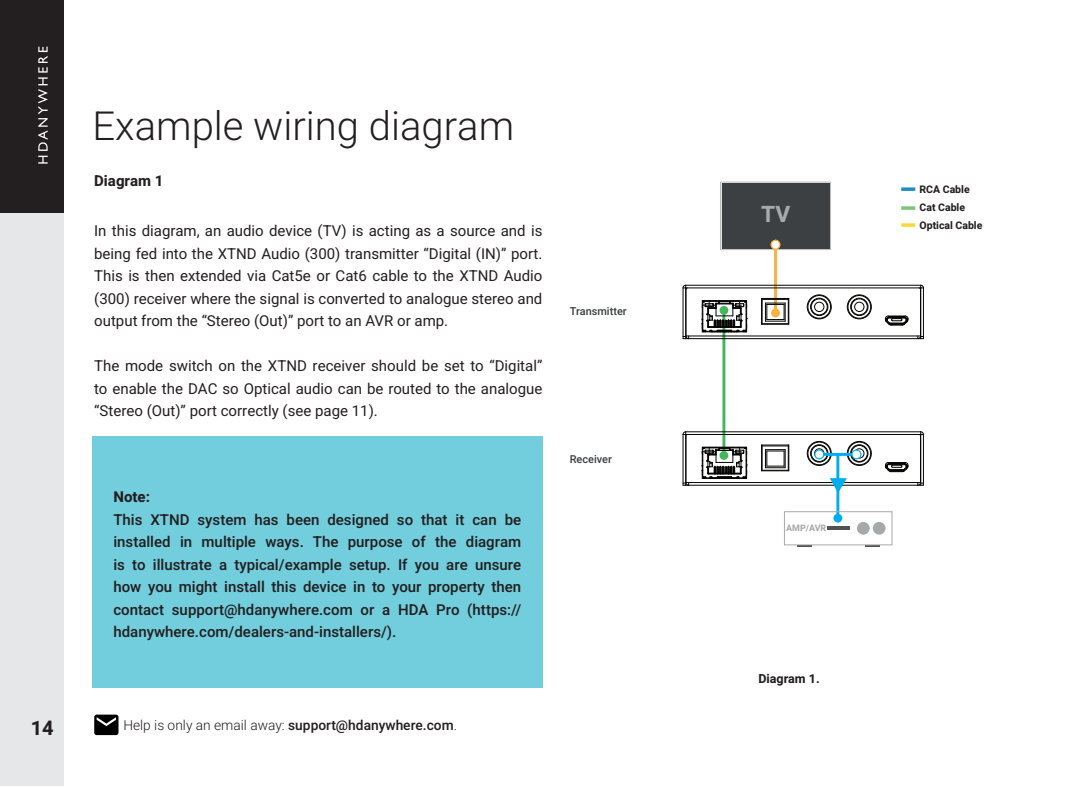
<style>
.page{position:relative;width:1092px;height:787px;background:#fff}
.page>*{position:absolute;margin:0;border:0;box-sizing:border-box;transform-origin:0 0}
.t1{font:300 40px "Heebo";color:#231f20}
.t2{font:700 22.5px "Heebo";color:#a8a9ad}
.t3{font:700 20px "Heebo";color:#231f20}
.t4{font:15px/22.5px "Heebo";color:#231f20;text-align:justify}
.t5{font:500 15px/22.5px "Heebo";color:#231f20;text-align:justify}
.t6{font:700 15px "Heebo";color:#231f20}
.t7{font:300 13.75px "Heebo";color:#231f20}
.t8{font:700 12.5px "Heebo";color:#231f20}
.t9{font:500 11px "Heebo";color:#3d4042}
.t10{font:700 10.5px/18.2px "Heebo";color:#231f20}
.t11{font:700 9px "Heebo";color:#a8a9ad}
.s1{font-weight:500}
</style>
<div class="page">
<hr style="left:722px;top:310px;width:3px;height:145px;background:#43b75b">
<hr style="left:774px;top:244px;width:3px;height:69px;background:#fbb13f">
<div style="left:720px;top:182px;width:110px;height:68px;background:#3d4042"></div>
<hr style="left:922px;top:288px;width:1px;height:50px;background:#040503">
<hr style="left:920px;top:289px;width:1px;height:47px;background:#040503">
<hr style="left:685px;top:288px;width:1px;height:50px;background:#040503">
<hr style="left:682px;top:288px;width:1px;height:50px;background:#040503">
<hr style="left:685px;top:285px;width:235px;height:1px;background:#040503">
<hr style="left:685px;top:287px;width:235px;height:1px;background:#040503">
<hr style="left:686px;top:335px;width:234px;height:1px;background:#040503">
<hr style="left:685px;top:338px;width:235px;height:1px;background:#040503">
<svg style="left:702px;top:300px;width:46px;height:32px"></svg>
<svg style="left:918px;top:284px;width:6px;height:6px"></svg>
<svg style="left:917px;top:335px;width:6px;height:4px"></svg>
<svg style="left:682px;top:284px;width:6px;height:6px"></svg>
<svg style="left:683px;top:335px;width:6px;height:4px"></svg>
<hr style="left:746px;top:300px;width:1px;height:32px;background:#040503">
<hr style="left:701px;top:300px;width:1px;height:32px;background:#040503">
<hr style="left:702px;top:300px;width:44px;height:1px;background:#040503">
<svg style="left:761px;top:298px;width:28px;height:27px"></svg>
<hr style="left:702px;top:331px;width:44px;height:1px;background:#040503">
<svg style="left:884px;top:315px;width:24px;height:11px"></svg>
<div style="left:846px;top:294px;width:25px;height:25px;border:1px solid #040503;border-radius:50%"></div>
<div style="left:847px;top:295px;width:23px;height:23px;border:1px solid #040503;border-radius:50%"></div>
<div style="left:850px;top:298px;width:18px;height:18px;border:1px solid #040503;border-radius:50%"></div>
<div style="left:850px;top:298px;width:17px;height:17px;border:1px solid #040503;border-radius:50%"></div>
<div style="left:806px;top:294px;width:25px;height:25px;border:1px solid #040503;border-radius:50%"></div>
<div style="left:807px;top:295px;width:23px;height:23px;border:1px solid #040503;border-radius:50%"></div>
<div style="left:810px;top:298px;width:18px;height:18px;border:1px solid #040503;border-radius:50%"></div>
<div style="left:810px;top:298px;width:17px;height:17px;border:1px solid #040503;border-radius:50%"></div>
<div style="left:854px;top:302px;width:10px;height:10px;border:1px solid #040503;border-radius:50%"></div>
<div style="left:814px;top:302px;width:10px;height:10px;border:1px solid #040503;border-radius:50%"></div>
<hr style="left:922px;top:434px;width:1px;height:51px;background:#040503">
<hr style="left:920px;top:436px;width:1px;height:46px;background:#040503">
<hr style="left:685px;top:434px;width:1px;height:51px;background:#040503">
<hr style="left:682px;top:434px;width:1px;height:51px;background:#040503">
<hr style="left:685px;top:431px;width:235px;height:1px;background:#040503">
<hr style="left:685px;top:434px;width:235px;height:1px;background:#040503">
<hr style="left:686px;top:482px;width:234px;height:1px;background:#040503">
<hr style="left:685px;top:485px;width:235px;height:1px;background:#040503">
<svg style="left:701px;top:447px;width:47px;height:32px"></svg>
<svg style="left:918px;top:431px;width:6px;height:5px"></svg>
<svg style="left:917px;top:482px;width:6px;height:4px"></svg>
<svg style="left:682px;top:431px;width:6px;height:5px"></svg>
<svg style="left:683px;top:482px;width:6px;height:4px"></svg>
<hr style="left:746px;top:447px;width:1px;height:31px;background:#040503">
<hr style="left:701px;top:447px;width:1px;height:31px;background:#040503">
<hr style="left:702px;top:447px;width:44px;height:1px;background:#040503">
<svg style="left:761px;top:444px;width:28px;height:27px"></svg>
<hr style="left:702px;top:478px;width:44px;height:1px;background:#040503">
<svg style="left:884px;top:462px;width:24px;height:10px"></svg>
<div style="left:846px;top:441px;width:25px;height:25px;border:1px solid #040503;border-radius:50%"></div>
<div style="left:847px;top:442px;width:23px;height:23px;border:1px solid #040503;border-radius:50%"></div>
<div style="left:850px;top:444px;width:18px;height:18px;border:1px solid #040503;border-radius:50%"></div>
<div style="left:850px;top:445px;width:17px;height:17px;border:1px solid #040503;border-radius:50%"></div>
<div style="left:806px;top:441px;width:25px;height:25px;border:1px solid #040503;border-radius:50%"></div>
<div style="left:807px;top:442px;width:23px;height:23px;border:1px solid #040503;border-radius:50%"></div>
<div style="left:810px;top:444px;width:18px;height:18px;border:1px solid #040503;border-radius:50%"></div>
<div style="left:810px;top:445px;width:17px;height:17px;border:1px solid #040503;border-radius:50%"></div>
<div style="left:854px;top:448px;width:10px;height:10px;border:1px solid #040503;border-radius:50%"></div>
<div style="left:814px;top:448px;width:10px;height:10px;border:1px solid #040503;border-radius:50%"></div>
<svg style="left:829px;top:478px;width:17px;height:15px"></svg>
<hr style="left:836px;top:454px;width:3px;height:64px;background:#00aeef">
<div style="left:833px;top:514px;width:9px;height:8px;background:#00aeef;border-radius:50%"></div>
<hr style="left:819px;top:453px;width:37px;height:3px;background:#00aeef">
<svg style="left:851px;top:449px;width:10px;height:10px"></svg>
<svg style="left:814px;top:449px;width:10px;height:10px"></svg>
<svg style="left:797px;top:545px;width:14px;height:1px"></svg>
<svg style="left:864px;top:545px;width:15px;height:1px"></svg>
<div style="left:784px;top:511px;width:108px;height:34px;border:1px solid #a6a9aa"></div>
<div style="left:872px;top:522px;width:13px;height:12px;background:#a6a9aa;border-radius:50%"></div>
<div style="left:856px;top:522px;width:13px;height:12px;background:#a6a9aa;border-radius:50%"></div>
<hr style="left:827px;top:527px;width:23px;height:3px;background:#4f5252">
<div style="left:0;top:0;width:63px;height:785px;background:#e6e7e9"></div>
<div style="left:0;top:0;width:63px;height:212px;background:#231f20"></div>
<svg style="left:38px;top:47px;width:10px;height:117px"></svg>
<svg style="left:94px;top:714px;width:24px;height:21px"></svg>
<div style="left:92px;top:436px;width:450px;height:251px;background:#72cedd"></div>
<svg style="left:901px;top:187px;width:14px;height:4px"></svg>
<svg style="left:901px;top:206px;width:14px;height:4px"></svg>
<svg style="left:901px;top:223px;width:14px;height:4px"></svg>
<h1 class="t1" style="left:92px;top:98px;width:423px">Example wiring diagram</h1>
<p class="t6" style="left:94px;top:170px;width:71px">Diagram 1</p>
<p class="t4" style="left:94px;top:219px;width:449px">In this diagram, an audio device (TV) is acting as a source and is being fed into the XTND Audio (300) transmitter “Digital (IN)” port.<br>This is then extended via Cat5e or Cat6 cable to the XTND Audio (300) receiver where the signal is converted to analogue stereo and output from the “Stereo (Out)” port to an AVR or amp.</p>
<p class="t4" style="left:94px;top:354px;width:449px">The mode switch on the XTND receiver should be set to “Digital” to enable the DAC so Optical audio can be routed to the analogue “Stereo (Out)” port correctly (see page 11).</p>
<p class="t6" style="left:113px;top:486px;width:38px">Note:</p>
<p class="t5" style="left:113px;top:508px;width:409px">This XTND system has been designed so that it can be installed in multiple ways. The purpose of the diagram is to illustrate a typical/example setup. If you are unsure how you might install this device in to your property then contact support@hdanywhere.com or a HDA Pro (https:// hdanywhere.com/dealers-and-installers/).</p>
<p class="t9" style="left:569px;top:303px;width:59px">Transmitter</p>
<p class="t9" style="left:569px;top:452px;width:44px">Receiver</p>
<h3 class="t3" style="left:31px;top:714px;width:25px">14</h3>
<p class="t7" style="left:123px;top:716px;width:335px">Help is only an email away: <span class="s1">support@hdanywhere.com</span>.</p>
<h2 class="t2" style="left:761px;top:198px;width:31px">TV</h2>
<p class="t10" style="left:919px;top:180px;width:64px">RCA Cable<br>Cat Cable<br>Optical Cable</p>
<p class="t11" style="left:786px;top:521px;width:41px">AMP/AVR</p>
<p class="t8" style="left:758px;top:669px;width:63px">Diagram 1.</p>
</div>
